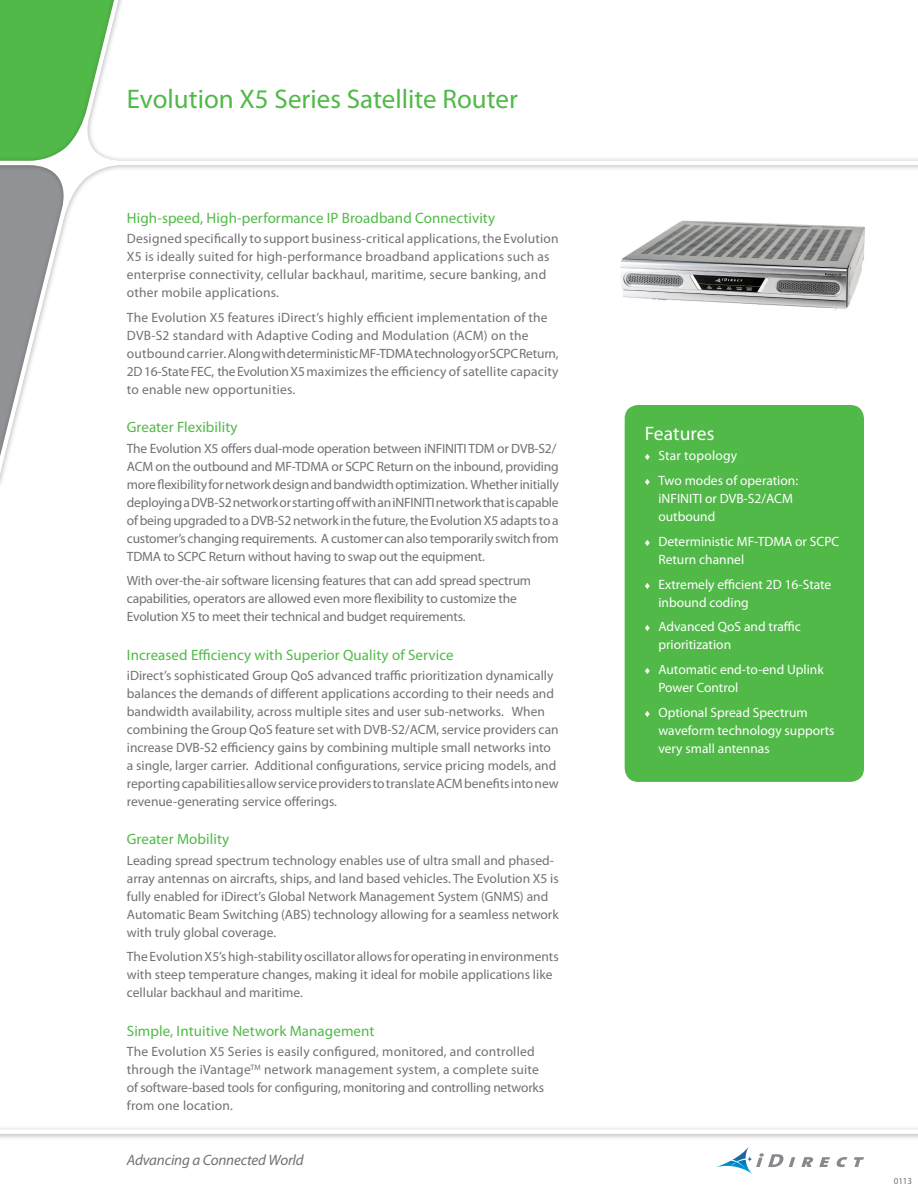
<style>
.page{position:relative;width:918px;height:1188px;background:#fff}
.page>*{position:absolute;margin:0;border:0;box-sizing:border-box;transform-origin:0 0}
.Product_Title{font:27px "Myriad Pro";color:#51b948}
.Callout_Subhead_-_RE{font:19.5px "Myriad Pro";letter-spacing:.005em;color:#fff}
.Subhead{font:15px "Myriad Pro";letter-spacing:.005em;color:#51b948}
.Specs_-_Body{font:italic 15px "Myriad Pro";letter-spacing:-.01em;color:#717074}
.Body_Copy{font:13.5px/18px "Myriad Pro";color:#717074}
.t1{font:13.5px/18px "Myriad Pro";color:#fff}
.Specs_-_Body-2{font:9px "Myriad Pro";color:#717074}
.s1{font-family:"Times New Roman";font-size:10.5px}
</style>
<div class="page">
<svg style="left:0;top:0;width:918px;height:483px"></svg>
<div style="left:0;top:1125px;width:918px;height:16px;background:#231f20;opacity:.29"></div>
<svg style="left:0;top:1129px;width:918px;height:5px"></svg>
<div style="left:625px;top:405px;width:239px;height:377px;background:#51b948;border-radius:14px"></div>
<svg style="left:716px;top:1147px;width:148px;height:27px"></svg>
<img style="left:620px;top:219px;width:248px;height:92px">
<p class="Product_Title" style="left:127px;top:82px;width:393px">Evolution X5 Series Satellite Router</p>
<p class="Subhead" style="left:127px;top:208px;width:370px">High-speed, High-performance IP Broadband Connectivity</p>
<p class="Body_Copy" style="left:127px;top:229px;width:433px">Designed specifically to support business-critical applications, the Evolution X5 is ideally suited for high-performance broadband applications such as enterprise connectivity, cellular backhaul, maritime, secure banking, and other mobile applications.</p>
<p class="Body_Copy" style="left:127px;top:308px;width:433px">The Evolution X5 features iDirect’s highly efficient implementation of the DVB-S2 standard with Adaptive Coding and Modulation (ACM) on the outbound carrier. Along with deterministic MF-TDMA technology or SCPC Return, 2D 16-State FEC, the Evolution X5 maximizes the efficiency of satellite capacity to enable new opportunities.</p>
<p class="Subhead" style="left:127px;top:418px;width:112px">Greater Flexibility</p>
<p class="Body_Copy" style="left:127px;top:439px;width:433px">The Evolution X5 offers dual-mode operation between iNFINITI TDM or DVB-S2/ ACM on the outbound and MF-TDMA or SCPC Return on the inbound, providing more flexibility for network design and bandwidth optimization. Whether initially deploying a DVB-S2 network or starting off with an iNFINITI network that is capable of being upgraded to a DVB-S2 network in the future, the Evolution X5 adapts to a customer’s changing requirements. A customer can also temporarily switch from TDMA to SCPC Return without having to swap out the equipment.</p>
<p class="Body_Copy" style="left:127px;top:572px;width:406px">With over-the-air software licensing features that can add spread spectrum capabilities, operators are allowed even more flexibility to customize the<br>Evolution X5 to meet their technical and budget requirements.</p>
<p class="Subhead" style="left:127px;top:645px;width:328px">Increased Efficiency with Superior Quality of Service</p>
<p class="Body_Copy" style="left:127px;top:666px;width:433px">iDirect’s sophisticated Group QoS advanced traffic prioritization dynamically balances the demands of different applications according to their needs and bandwidth availability, across multiple sites and user sub-networks. When combining the Group QoS feature set with DVB-S2/ACM, service providers can increase DVB-S2 efficiency gains by combining multiple small networks into a single, larger carrier. Additional configurations, service pricing models, and reporting capabilities allow service providers to translate ACM benefits into new revenue-generating service offerings.</p>
<p class="Subhead" style="left:127px;top:830px;width:104px">Greater Mobility</p>
<p class="Body_Copy" style="left:127px;top:851px;width:433px">Leading spread spectrum technology enables use of ultra small and phased&shy;array antennas on aircrafts, ships, and land based vehicles. The Evolution X5 is fully enabled for iDirect’s Global Network Management System (GNMS) and Automatic Beam Switching (ABS) technology allowing for a seamless network with truly global coverage.</p>
<p class="Body_Copy" style="left:127px;top:948px;width:433px">The Evolution X5’s high-stability oscillator allows for operating in environments with steep temperature changes, making it ideal for mobile applications like cellular backhaul and maritime.</p>
<p class="Subhead" style="left:127px;top:1021px;width:249px">Simple, Intuitive Network Management</p>
<p class="Body_Copy" style="left:127px;top:1042px;width:419px">The Evolution X5 Series is easily configured, monitored, and controlled through the iVantage<sup>TM</sup> network management system, a complete suite of software-based tools for configuring, monitoring and controlling networks from one location.</p>
<p class="Specs_-_Body" style="left:127px;top:1151px;width:178px">Advancing a Connected World</p>
<p class="Callout_Subhead_-_RE" style="left:645px;top:421px;width:71px">Features</p>
<p class="t1" style="left:645px;top:447px;width:94px"><span class="s1">♦</span> Star topology</p>
<p class="t1" style="left:658px;top:471px;width:141px;text-indent:-14px"><span class="s1">♦</span> Two modes of operation: iNFINITI or DVB-S2/ACM outbound</p>
<p class="t1" style="left:658px;top:532px;width:183px;text-indent:-14px"><span class="s1">♦</span> Deterministic MF-TDMA or SCPC<br>Return channel</p>
<p class="t1" style="left:658px;top:575px;width:174px;text-indent:-14px"><span class="s1">♦</span> Extremely efficient 2D 16-State inbound coding</p>
<p class="t1" style="left:658px;top:618px;width:144px;text-indent:-14px"><span class="s1">♦</span> Advanced QoS and traffic prioritization</p>
<p class="t1" style="left:658px;top:660px;width:167px;text-indent:-14px"><span class="s1">♦</span> Automatic end-to-end Uplink<br>Power Control</p>
<p class="t1" style="left:658px;top:703px;width:178px;text-indent:-14px"><span class="s1">♦</span> Optional Spread Spectrum waveform technology supports very small antennas</p>
<p class="Specs_-_Body-2" style="left:894px;top:1176px;width:20px">0113</p>
</div>
